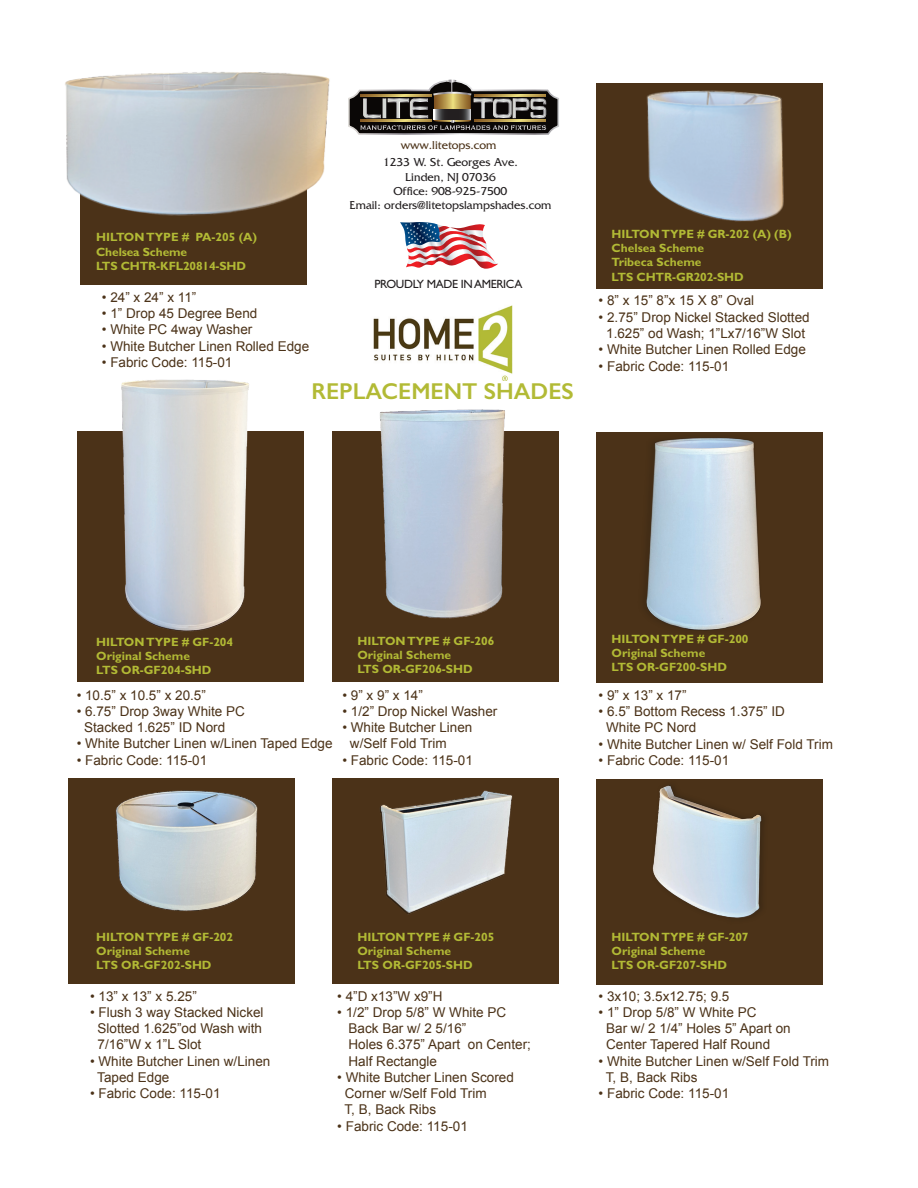
<style>
.page{position:relative;width:918px;height:1188px;background:#fff}
.page>*{position:absolute;margin:0;border:0;box-sizing:border-box;transform-origin:0 0}
.t1{font:600 22.95px "Gill Sans";color:#b2ba35}
.t2{font:13.5px/16.2px "Arial";color:#4b3218}
.t3{font:700 12px/14.4px "Gill Sans Std";color:#b2ba35}
.t4{font:12px/14.4px "Friz Quadrata Std";color:#231f20;text-align:center}
.t5{font:12px "Gill Sans Std";letter-spacing:-.03em;color:#231f20}
.t6{font:12px "Friz Quadrata Std";color:#4b3218}
</style>
<div class="page">
<div style="left:596px;top:780px;width:227px;height:205px;background:#4b3218"></div>
<div style="left:332px;top:778px;width:227px;height:206px;background:#4b3218"></div>
<div style="left:69px;top:778px;width:226px;height:206px;background:#4b3218"></div>
<div style="left:80px;top:80px;width:227px;height:205px;background:#4b3218"></div>
<div style="left:596px;top:83px;width:227px;height:205px;background:#4b3218"></div>
<div style="left:596px;top:432px;width:227px;height:251px;background:#4b3218"></div>
<img style="left:116px;top:790px;width:142px;height:121px">
<img style="left:65px;top:72px;width:265px;height:144px">
<img style="left:646px;top:90px;width:138px;height:132px">
<svg style="left:348px;top:80px;width:211px;height:55px"></svg>
<svg style="left:360px;top:94px;width:71px;height:2px"></svg>
<svg style="left:474px;top:94px;width:71px;height:2px"></svg>
<svg style="left:360px;top:120px;width:71px;height:2px"></svg>
<svg style="left:474px;top:120px;width:71px;height:2px"></svg>
<img style="left:646px;top:437px;width:115px;height:194px">
<div style="left:77px;top:431px;width:227px;height:250px;background:#4b3218"></div>
<div style="left:332px;top:431px;width:227px;height:250px;background:#4b3218"></div>
<img style="left:121px;top:379px;width:128px;height:253px">
<img style="left:380px;top:409px;width:125px;height:210px">
<img style="left:373px;top:305px;width:140px;height:76px">
<img style="left:380px;top:790px;width:133px;height:125px">
<img style="left:635px;top:779px;width:153px;height:139px">
<img style="left:400px;top:222px;width:98px;height:47px">
<p class="t6" style="left:401px;top:138px;width:97px">www.litetops.com</p>
<p class="t4" style="left:349px;top:155px;width:204px">1233 W. St. Georges Ave.<br>Linden, NJ 07036<br>Office: 908-925-7500<br>Email: orders@litetopslampshades.com</p>
<p class="t3" style="left:96px;top:230px;width:162px">HILTON TYPE # PA-205 (A)<br>Chelsea Scheme<br>LTS CHTR-KFL20814-SHD</p>
<p class="t3" style="left:612px;top:226px;width:182px">HILTON TYPE # GR-202 (A) (B)<br>Chelsea Scheme<br>Tribeca Scheme<br>LTS CHTR-GR202-SHD</p>
<p class="t5" style="left:375px;top:277px;width:149px">PROUDLY MADE IN AMERICA</p>
<p class="t2" style="left:102px;top:289px;width:96px">• 24” x 24” x 11”</p>
<p class="t2" style="left:102px;top:305px;width:157px">• 1” Drop 45 Degree Bend</p>
<p class="t2" style="left:102px;top:322px;width:152px">• White PC 4way Washer</p>
<p class="t2" style="left:102px;top:338px;width:209px">• White Butcher Linen Rolled Edge</p>
<p class="t2" style="left:102px;top:354px;width:132px">• Fabric Code: 115-01</p>
<h1 class="t1" style="left:311px;top:377px;width:264px">REPLACEMENT SHADES</h1>
<p class="t2" style="left:599px;top:293px;width:157px">• 8” x 15” 8”x 15 X 8” Oval</p>
<p class="t2" style="left:599px;top:309px;width:213px;text-align:center">• 2.75” Drop Nickel Stacked Slotted<br>1.625” od Wash; 1”Lx7/16”W Slot</p>
<p class="t2" style="left:599px;top:341px;width:209px">• White Butcher Linen Rolled Edge</p>
<p class="t2" style="left:599px;top:358px;width:132px">• Fabric Code: 115-01</p>
<p class="t3" style="left:96px;top:634px;width:139px">HILTON TYPE # GF-204<br>Original Scheme<br>LTS OR-GF204-SHD</p>
<p class="t3" style="left:357px;top:633px;width:139px">HILTON TYPE # GF-206<br>Original Scheme<br>LTS OR-GF206-SHD</p>
<p class="t3" style="left:612px;top:631px;width:139px">HILTON TYPE # GF-200<br>Original Scheme<br>LTS OR-GF200-SHD</p>
<p class="t2" style="left:77px;top:687px;width:131px">• 10.5” x 10.5” x 20.5”</p>
<p class="t2" style="left:84px;top:703px;width:162px;text-indent:-8px">• 6.75” Drop 3way White PC<br>Stacked 1.625” ID Nord</p>
<p class="t2" style="left:77px;top:736px;width:257px">• White Butcher Linen w/Linen Taped Edge</p>
<p class="t2" style="left:77px;top:752px;width:132px">• Fabric Code: 115-01</p>
<p class="t2" style="left:342px;top:687px;width:82px">• 9” x 9” x 14”</p>
<p class="t2" style="left:342px;top:703px;width:157px">• 1/2” Drop Nickel Washer</p>
<p class="t2" style="left:350px;top:719px;width:124px;text-indent:-8px">• White Butcher Linen w/Self Fold Trim</p>
<p class="t2" style="left:342px;top:752px;width:132px">• Fabric Code: 115-01</p>
<p class="t2" style="left:599px;top:687px;width:90px">• 9” x 13” x 17”</p>
<p class="t2" style="left:606px;top:704px;width:180px;text-indent:-8px">• 6.5” Bottom Recess 1.375” ID<br>White PC Nord</p>
<p class="t2" style="left:599px;top:736px;width:236px">• White Butcher Linen w/ Self Fold Trim</p>
<p class="t2" style="left:599px;top:752px;width:132px">• Fabric Code: 115-01</p>
<p class="t3" style="left:96px;top:929px;width:139px">HILTON TYPE # GF-202<br>Original Scheme<br>LTS OR-GF202-SHD</p>
<p class="t2" style="left:90px;top:988px;width:108px">• 13” x 13” x 5.25”</p>
<p class="t2" style="left:98px;top:1004px;width:168px;text-align:justify;text-indent:-8px">• Flush 3 way Stacked Nickel Slotted 1.625”od Wash with 7/16”W x 1”L Slot</p>
<p class="t2" style="left:97px;top:1053px;width:175px;text-indent:-7px">• White Butcher Linen w/Linen<br>Taped Edge</p>
<p class="t2" style="left:90px;top:1086px;width:132px">• Fabric Code: 115-01</p>
<p class="t3" style="left:357px;top:929px;width:139px">HILTON TYPE # GF-205<br>Original Scheme<br>LTS OR-GF205-SHD</p>
<p class="t2" style="left:337px;top:988px;width:107px">• 4”D x13”W x9”H</p>
<p class="t2" style="left:349px;top:1004px;width:184px;text-indent:-11px">• 1/2” Drop 5/8” W White PC<br>Back Bar w/ 2 5/16”<br>Holes 6.375” Apart on Center;<br>Half Rectangle</p>
<p class="t2" style="left:345px;top:1069px;width:171px;text-indent:-7px">• White Butcher Linen Scored<br>Corner w/Self Fold Trim<br>T, B, Back Ribs</p>
<p class="t2" style="left:337px;top:1118px;width:132px">• Fabric Code: 115-01</p>
<p class="t3" style="left:612px;top:929px;width:139px">HILTON TYPE # GF-207<br>Original Scheme<br>LTS OR-GF207-SHD</p>
<p class="t2" style="left:599px;top:988px;width:132px">• 3x10; 3.5x12.75; 9.5</p>
<p class="t2" style="left:606px;top:1004px;width:186px;text-indent:-8px">• 1” Drop 5/8” W White PC<br>Bar w/ 2 1/4” Holes 5” Apart on<br>Center Tapered Half Round</p>
<p class="t2" style="left:606px;top:1053px;width:225px;text-indent:-7px">• White Butcher Linen w/Self Fold Trim<br>T, B, Back Ribs</p>
<p class="t2" style="left:599px;top:1086px;width:132px">• Fabric Code: 115-01</p>
</div>
